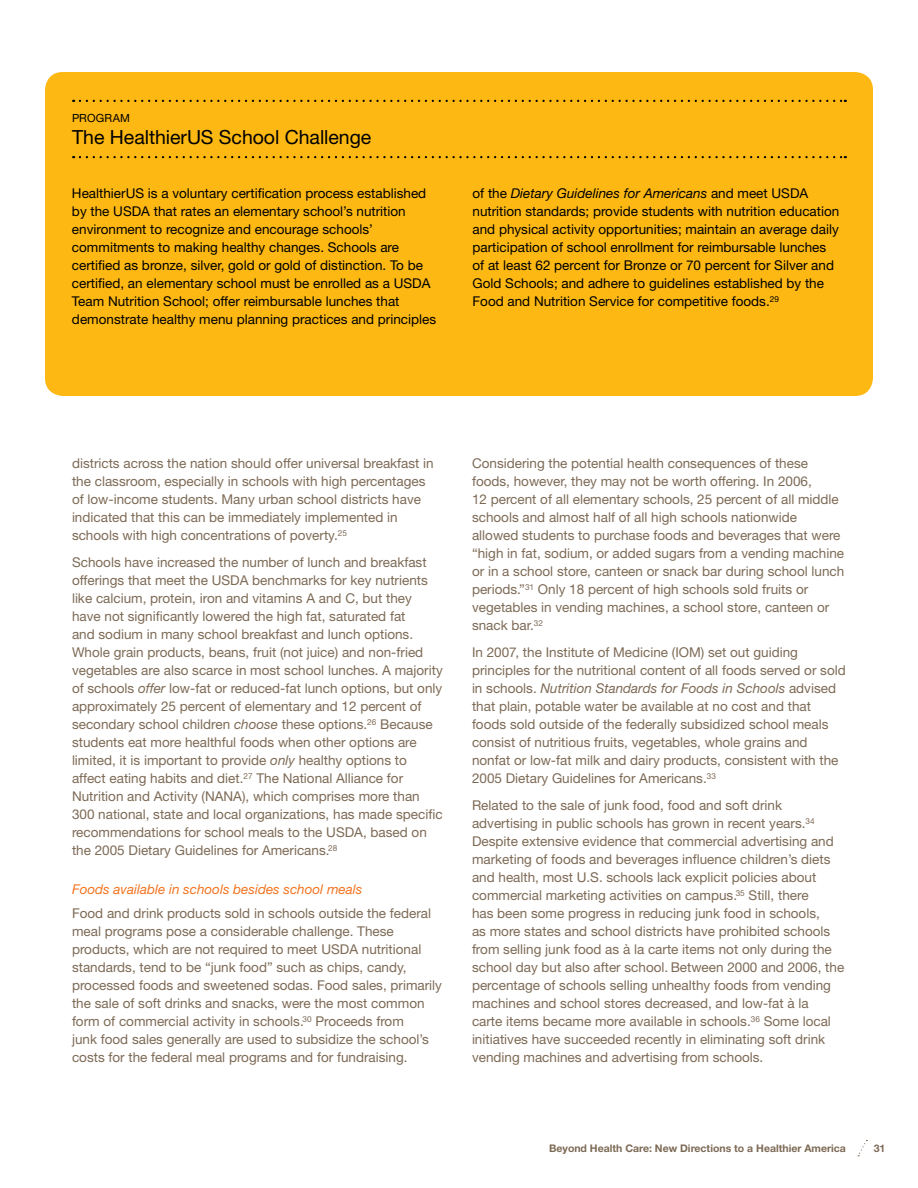
<style>
.page{position:relative;width:918px;height:1188px;background:#fff}
.page>*{position:absolute;margin:0;border:0;box-sizing:border-box;transform-origin:0 0}
.t1{font:19.5px "Helvetica Neue LT Pro";letter-spacing:-.005em;color:#000}
.t2{font:13.5px/18px "Helvetica Neue LT Pro";color:#7d6a55}
.t3{font:13.5px/18px "Helvetica Neue LT Pro";color:#000}
.t4{font:italic 13.5px "Helvetica Neue LT Pro";color:#f37421}
.t5{font:11.25px "Helvetica Neue LT Pro";color:#000}
.t6{font:700 10.5px "Helvetica Neue LT Pro";color:#7d6a55}
.s1{font-style:italic}
</style>
<div class="page">
<svg style="left:858px;top:1140px;width:9px;height:16px"></svg>
<div style="left:45px;top:72px;width:828px;height:324px;background:#fdb813;border-radius:18px"></div>
<svg style="left:80px;top:100px;width:766px;height:2px"></svg>
<svg style="left:80px;top:156px;width:766px;height:2px"></svg>
<p class="t5" style="left:72px;top:111px;width:10px">program</p>
<h1 class="t1" style="left:72px;top:125px;width:301px">The HealthierUS School Challenge</h1>
<p class="t3" style="left:72px;top:184px;width:366px">HealthierUS is a voluntary certification process established by the USDA that rates an elementary school’s nutrition environment to recognize and encourage schools’ commitments to making healthy changes. Schools are certified as bronze, silver, gold or gold of distinction. To be certified, an elementary school must be enrolled as a USDA Team Nutrition School; offer reimbursable lunches that demonstrate healthy menu planning practices and principles</p>
<p class="t3" style="left:473px;top:184px;width:368px">of the <span class="s1">Dietary Guidelines for Americans</span> and meet USDA nutrition standards; provide students with nutrition education and physical activity opportunities; maintain an average daily participation of school enrollment for reimbursable lunches of at least 62 percent for Bronze or 70 percent for Silver and Gold Schools; and adhere to guidelines established by the Food and Nutrition Service for competitive foods.<sup>29</sup></p>
<p class="t2" style="left:72px;top:454px;width:363px">districts across the nation should offer universal breakfast in the classroom, especially in schools with high percentages of low-income students. Many urban school districts have indicated that this can be immediately implemented in schools with high concentrations of poverty.<sup>25</sup></p>
<p class="t2" style="left:72px;top:553px;width:372px">Schools have increased the number of lunch and breakfast offerings that meet the USDA benchmarks for key nutrients like calcium, protein, iron and vitamins A and C, but they have not significantly lowered the high fat, saturated fat<br>and sodium in many school breakfast and lunch options.<br>Whole grain products, beans, fruit (not juice) and non-fried vegetables are also scarce in most school lunches. A majority of schools <span class="s1">offer</span> low-fat or reduced-fat lunch options, but only approximately 25 percent of elementary and 12 percent of secondary school children <span class="s1">choose</span> these options.<sup>26</sup> Because students eat more healthful foods when other options are limited, it is important to provide <span class="s1">only</span> healthy options to affect eating habits and diet.<sup>27</sup> The National Alliance for Nutrition and Activity (NANA), which comprises more than 300 national, state and local organizations, has made specific recommendations for school meals to the USDA, based on the 2005 Dietary Guidelines for Americans.<sup>28</sup></p>
<p class="t4" style="left:72px;top:881px;width:292px">Foods available in schools besides school meals</p>
<p class="t2" style="left:72px;top:904px;width:372px">Food and drink products sold in schools outside the federal meal programs pose a considerable challenge. These products, which are not required to meet USDA nutritional standards, tend to be “junk food” such as chips, candy, processed foods and sweetened sodas. Food sales, primarily the sale of soft drinks and snacks, were the most common form of commercial activity in schools.<sup>30</sup> Proceeds from<br>junk food sales generally are used to subsidize the school’s costs for the federal meal programs and for fundraising.</p>
<p class="t2" style="left:472px;top:454px;width:374px">Considering the potential health consequences of these foods, however, they may not be worth offering. In 2006,<br>12 percent of all elementary schools, 25 percent of all middle schools and almost half of all high schools nationwide allowed students to purchase foods and beverages that were “high in fat, sodium, or added sugars from a vending machine or in a school store, canteen or snack bar during school lunch periods.”<sup>31</sup> Only 18 percent of high schools sold fruits or vegetables in vending machines, a school store, canteen or snack bar.<sup>32</sup></p>
<p class="t2" style="left:472px;top:643px;width:375px">In 2007, the Institute of Medicine (IOM) set out guiding principles for the nutritional content of all foods served or sold in schools. <span class="s1">Nutrition Standards for Foods in Schools</span> advised that plain, potable water be available at no cost and that foods sold outside of the federally subsidized school meals consist of nutritious fruits, vegetables, whole grains and nonfat or low-fat milk and dairy products, consistent with the 2005 Dietary Guidelines for Americans.<sup>33</sup></p>
<p class="t2" style="left:472px;top:796px;width:374px">Related to the sale of junk food, food and soft drink advertising in public schools has grown in recent years.<sup>34<br></sup>Despite extensive evidence that commercial advertising and marketing of foods and beverages influence children’s diets and health, most U.S. schools lack explicit policies about commercial marketing activities on campus.<sup>35</sup> Still, there<br>has been some progress in reducing junk food in schools,<br>as more states and school districts have prohibited schools from selling junk food as à la carte items not only during the school day but also after school. Between 2000 and 2006, the percentage of schools selling unhealthy foods from vending machines and school stores decreased, and low-fat à la<br>carte items became more available in schools.<sup>36</sup> Some local initiatives have succeeded recently in eliminating soft drink vending machines and advertising from schools.</p>
<p class="t6" style="left:549px;top:1142px;width:298px">Beyond Health Care: New Directions to a Healthier America</p>
<p class="t6" style="left:874px;top:1142px;width:13px">31</p>
</div>
